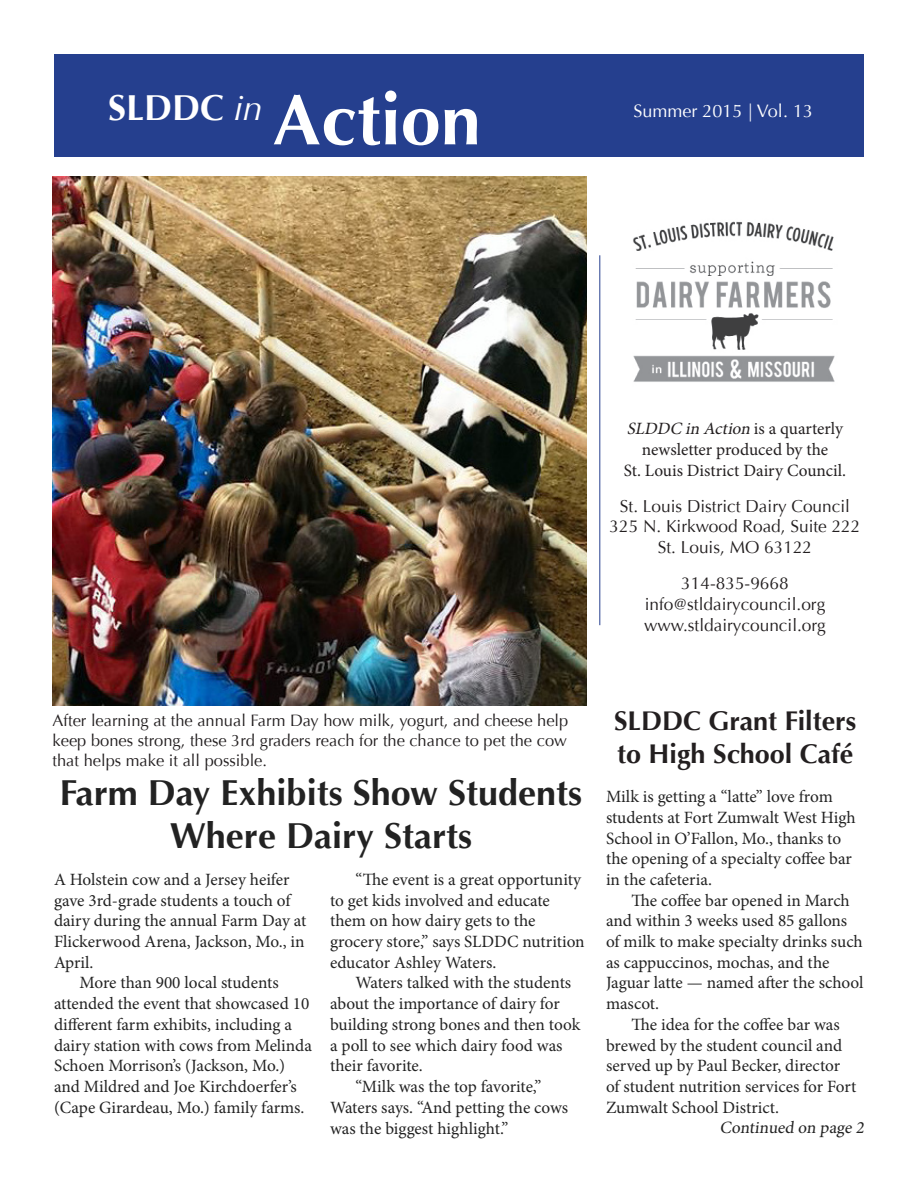
<style>
.page{position:relative;width:918px;height:1188px;background:#fff}
.page>*{position:absolute;margin:0;border:0;box-sizing:border-box;transform-origin:0 0}
.t1{font:700 72px "Optima";color:#fff}
.t2{font:700 36px/43.2px "Optima";color:#222;text-align:center}
.t3{font:700 27px/32.4px "Optima";color:#231f20}
.t4{font:18px "Optima";color:#fff}
.t5{font:17.25px/20.7px "Minion Pro";color:#222}
.t6{font:17.25px "Optima";color:#231f20}
.t7{font:17.25px/20.7px "Minion Pro";color:#231f20;text-align:center}
.t8{font:16.5px/19.8px "Optima";color:#231f20;text-align:justify}
.s1{font-style:italic}
</style>
<div class="page">
<div style="left:54px;top:54px;width:810px;height:103px;background:#253f8e"></div>
<hr style="left:600px;top:255px;width:1px;height:370px;background:#253f8e">
<img style="left:633px;top:221px;width:202px;height:161px">
<img style="left:52px;top:176px;width:534px;height:529px">
<p class="t1" style="left:108px;top:78px;width:374px"><sup>SLDDC</sup> <sup>in</sup> Action</p>
<p class="t4" style="left:634px;top:100px;width:181px">Summer 2015 | Vol. 13</p>
<p class="t7" style="left:627px;top:419px;width:218px"><span class="s1">SLDDC in Action</span>is a quarterly newsletter produced by the</p>
<p class="t7" style="left:624px;top:460px;width:224px">St. Louis District Dairy Council.</p>
<p class="t6" style="left:620px;top:496px;width:232px">St. Louis District Dairy Council</p>
<p class="t6" style="left:609px;top:517px;width:253px">325 N. Kirkwood Road, Suite 222</p>
<p class="t6" style="left:658px;top:537px;width:156px">St. Louis, MO 63122</p>
<p class="t6" style="left:681px;top:573px;width:109px">314-835-9668</p>
<p class="t6" style="left:645px;top:594px;width:182px">info@stldairycouncil.org</p>
<p class="t6" style="left:644px;top:615px;width:183px">www.stldairycouncil.org</p>
<p class="t8" style="left:52px;top:711px;width:517px">After learning at the annual Farm Day how milk, yogurt, and cheese help keep bones strong, these 3rd graders reach for the chance to pet the cow that helps make it all possible.</p>
<p class="t2" style="left:60px;top:771px;width:524px">Farm Day Exhibits Show Students<br>Where Dairy Starts</p>
<p class="t5" style="left:54px;top:869px;width:254px">A Holstein cow and a Jersey heifer gave 3rd-grade students a touch of dairy during the annual Farm Day at<br>Flickerwood Arena, Jackson, Mo., in<br>April.</p>
<p class="t5" style="left:54px;top:973px;width:260px;text-indent:26px">More than 900 local students attended the event that showcased 10 different farm exhibits, including a dairy station with cows from Melinda Schoen Morrison’s (Jackson, Mo.) and Mildred and Joe Kirchdoerfer’s (Cape Girardeau, Mo.) family farms.</p>
<p class="t5" style="left:330px;top:869px;width:256px;text-indent:26px">“The event is a great opportunity to get kids involved and educate them on how dairy gets to the grocery store,” says SLDDC nutrition educator Ashley Waters.</p>
<p class="t5" style="left:330px;top:973px;width:252px;text-indent:26px">Waters talked with the students about the importance of dairy for building strong bones and then took a poll to see which dairy food was their favorite.</p>
<p class="t5" style="left:330px;top:1076px;width:240px;line-height:21.1px;text-indent:26px">“Milk was the top favorite,”<br>Waters says. “And petting the cows was the biggest highlight.”</p>
<p class="t3" style="left:614px;top:705px;width:244px">SLDDC Grant Filters to High School Café</p>
<p class="t5" style="left:606px;top:786px;width:251px">Milk is getting a “latte” love from students at Fort Zumwalt West High<br>School in O’Fallon, Mo., thanks to the opening of a specialty coffee bar in the cafeteria.</p>
<p class="t5" style="left:606px;top:890px;width:259px;text-indent:26px">The coffee bar opened in March and within 3 weeks used 85 gallons of milk to make specialty drinks such as cappuccinos, mochas, and the<br>Jaguar latte — named after the school mascot.</p>
<p class="t5" style="left:606px;top:1014px;width:252px;text-indent:26px">The idea for the coffee bar was brewed by the student council and served up by Paul Becker, director of student nutrition services for Fort<br>Zumwalt School District.</p>
<p class="t5" style="left:720px;top:1118px;width:148px">Continued on page 2</p>
</div>
